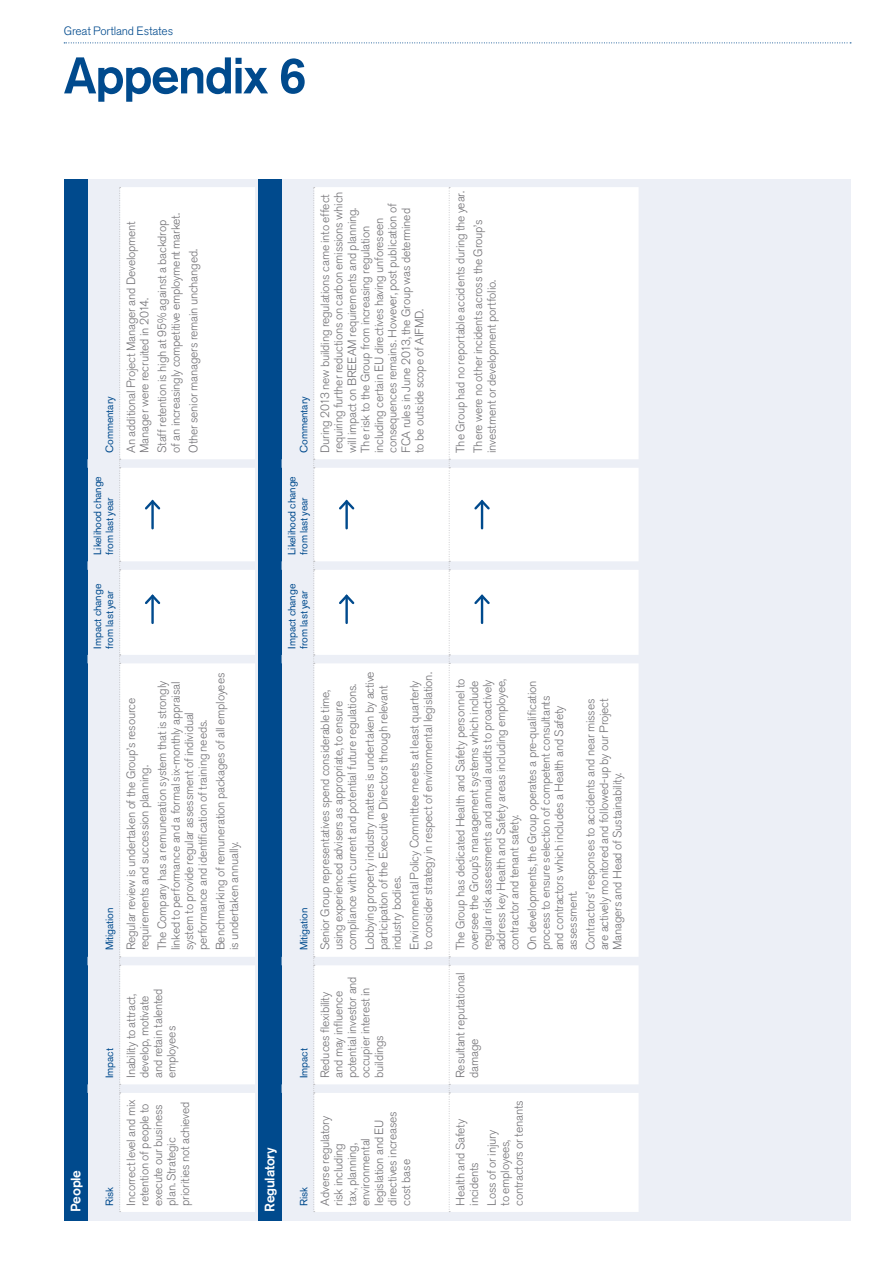
<style>
.page{position:relative;width:893px;height:1263px;background:#fff}
.page>*{position:absolute;margin:0;border:0;box-sizing:border-box;transform-origin:0 0}
.Heading_1_PageTitleL{font:500 51px "Akzidenz Grotesk BE";letter-spacing:-.035em;color:#004a8d}
.t1{font:500 13.65px "Akzidenz Grotesk BE";letter-spacing:-.02em;color:#fff}
.RiskTable_Text{font:300 12px/13.5px "Akzidenz Grotesk BE";letter-spacing:-.015em;color:#717074}
.t2{font:300 12px "Akzidenz Grotesk BE";letter-spacing:-.015em;color:#004a8d}
.RiskTable_Header{font:10.5px/12px "Akzidenz Grotesk BE";letter-spacing:-.01em;color:#004a8d}
</style>
<div class="page">
<svg style="left:64px;top:43px;width:787px;height:1px"></svg>
<div style="left:64px;top:179px;width:786px;height:1041px;background:#eceff6"></div>
<div style="left:64px;top:179px;width:23px;height:1041px;background:#004a8d"></div>
<div style="left:121px;top:187px;width:134px;height:1025px;background:#fff"></div>
<svg style="left:119px;top:187px;width:2px;height:1025px"></svg>
<hr style="left:151px;top:596px;width:3px;height:27px;background:#004a8d">
<svg style="left:143px;top:592px;width:19px;height:14px"></svg>
<hr style="left:151px;top:501px;width:3px;height:27px;background:#004a8d">
<svg style="left:143px;top:498px;width:19px;height:14px"></svg>
<div style="left:258px;top:179px;width:23px;height:1041px;background:#004a8d"></div>
<div style="left:315px;top:187px;width:324px;height:1025px;background:#fff"></div>
<svg style="left:313px;top:187px;width:2px;height:1025px"></svg>
<svg style="left:449px;top:187px;width:1px;height:1025px"></svg>
<hr style="left:345px;top:596px;width:3px;height:27px;background:#004a8d">
<svg style="left:337px;top:592px;width:19px;height:14px"></svg>
<hr style="left:345px;top:501px;width:3px;height:27px;background:#004a8d">
<svg style="left:337px;top:498px;width:19px;height:14px"></svg>
<hr style="left:481px;top:596px;width:2px;height:27px;background:#004a8d">
<svg style="left:472px;top:592px;width:20px;height:14px"></svg>
<hr style="left:481px;top:501px;width:2px;height:27px;background:#004a8d">
<svg style="left:472px;top:498px;width:20px;height:14px"></svg>
<p class="t2" style="left:64px;top:24px;width:111px">Great Portland Estates</p>
<p class="Heading_1_PageTitleL" style="left:64px;top:44px;width:245px">Appendix 6</p>
<p class="RiskTable_Header" style="left:104px;top:453px;width:58px;rotate:-90deg">Commentary</p>
<p class="RiskTable_Header" style="left:92px;top:555px;width:80px;rotate:-90deg">Likelihood change from last year</p>
<p class="RiskTable_Text" style="left:124px;top:453px;width:233px;rotate:-90deg">An additional Project Manager and Development<br>Manager were recruited in 2014.</p>
<p class="RiskTable_Text" style="left:156px;top:453px;width:241px;rotate:-90deg">Staff retention is high at 95% against a backdrop of an increasingly competitive employment market.</p>
<p class="RiskTable_Text" style="left:187px;top:453px;width:205px;rotate:-90deg">Other senior managers remain unchanged.</p>
<p class="RiskTable_Header" style="left:92px;top:648px;width:66px;rotate:-90deg">Impact change from last year</p>
<p class="RiskTable_Header" style="left:104px;top:950px;width:44px;rotate:-90deg">Mitigation</p>
<p class="RiskTable_Text" style="left:156px;top:950px;width:271px;rotate:-90deg">The Company has a remuneration system that is strongly linked to performance and a formal six-monthly appraisal system to provide regular assessment of individual performance and identification of training needs.</p>
<p class="RiskTable_Text" style="left:214px;top:950px;width:279px;rotate:-90deg">Benchmarking of remuneration packages of all employees is undertaken annually.</p>
<p class="RiskTable_Text" style="left:124px;top:950px;width:254px;rotate:-90deg">Regular review is undertaken of the Group’s resource requirements and succession planning.</p>
<p class="t1" style="left:67px;top:1212px;width:43px;rotate:-90deg">People</p>
<p class="RiskTable_Header" style="left:104px;top:1078px;width:31px;rotate:-90deg">Impact</p>
<p class="RiskTable_Header" style="left:104px;top:1205px;width:20px;rotate:-90deg">Risk</p>
<p class="RiskTable_Text" style="left:124px;top:1078px;width:91px;rotate:-90deg">Inability to attract, develop, motivate and retain talented employees</p>
<p class="RiskTable_Text" style="left:124px;top:1205px;width:108px;rotate:-90deg">Incorrect level and mix retention of people to execute our business plan. Strategic priorities not achieved</p>
<p class="RiskTable_Header" style="left:298px;top:453px;width:58px;rotate:-90deg">Commentary</p>
<p class="RiskTable_Header" style="left:286px;top:555px;width:80px;rotate:-90deg">Likelihood change from last year</p>
<p class="RiskTable_Text" style="left:318px;top:453px;width:263px;rotate:-90deg">During 2013 new building regulations came into effect requiring further reductions on carbon emissions which will impact on BREEAM requirements and planning.<br>The risk to the Group from increasing regulation including certain EU directives having unforeseen consequences remains. However, post publication of FCA rules in June 2013, the Group was determined<br>to be outside scope of AIFMD.</p>
<p class="RiskTable_Header" style="left:286px;top:648px;width:66px;rotate:-90deg">Impact change from last year</p>
<p class="RiskTable_Header" style="left:298px;top:950px;width:44px;rotate:-90deg">Mitigation</p>
<p class="RiskTable_Text" style="left:363px;top:950px;width:281px;rotate:-90deg">Lobbying property industry matters is undertaken by active participation of the Executive Directors through relevant industry bodies.</p>
<p class="RiskTable_Text" style="left:408px;top:950px;width:280px;rotate:-90deg">Environmental Policy Committee meets at least quarterly to consider strategy in respect of environmental legislation.</p>
<p class="RiskTable_Text" style="left:318px;top:950px;width:268px;rotate:-90deg">Senior Group representatives spend considerable time, using experienced advisers as appropriate, to ensure compliance with current and potential future regulations.</p>
<p class="RiskTable_Header" style="left:298px;top:1078px;width:31px;rotate:-90deg">Impact</p>
<p class="RiskTable_Text" style="left:318px;top:1078px;width:103px;rotate:-90deg">Reduces flexibility and may influence potential investor and occupier interest in buildings</p>
<p class="t1" style="left:261px;top:1212px;width:66px;rotate:-90deg">Regulatory</p>
<p class="RiskTable_Header" style="left:298px;top:1205px;width:20px;rotate:-90deg">Risk</p>
<p class="RiskTable_Text" style="left:318px;top:1205px;width:96px;rotate:-90deg">Adverse regulatory risk including<br>tax, planning, environmental legislation and EU directives increases cost base</p>
<p class="RiskTable_Text" style="left:454px;top:453px;width:263px;rotate:-90deg">The Group had no reportable accidents during the year.</p>
<p class="RiskTable_Text" style="left:472px;top:453px;width:235px;rotate:-90deg">There were no other incidents across the Group’s investment or development portfolio.</p>
<p class="RiskTable_Text" style="left:454px;top:950px;width:273px;rotate:-90deg">The Group has dedicated Health and Safety personnel to oversee the Group’s management systems which include regular risk assessments and annual audits to proactively address key Health and Safety areas including employee, contractor and tenant safety.</p>
<p class="RiskTable_Text" style="left:526px;top:950px;width:271px;rotate:-90deg">On developments, the Group operates a pre-qualification process to ensure selection of competent consultants and contractors which includes a Health and Safety assessment.</p>
<p class="RiskTable_Text" style="left:584px;top:950px;width:254px;text-align:justify;rotate:-90deg">Contractors’ responses to accidents and near misses are actively monitored and followed-up by our Project Managers and Head of Sustainability.</p>
<p class="RiskTable_Text" style="left:454px;top:1078px;width:107px;rotate:-90deg">Resultant reputational damage</p>
<p class="RiskTable_Text" style="left:454px;top:1205px;width:88px;rotate:-90deg">Health and Safety incidents</p>
<p class="RiskTable_Text" style="left:485px;top:1205px;width:107px;rotate:-90deg">Loss of or injury<br>to employees, contractors or tenants</p>
</div>
